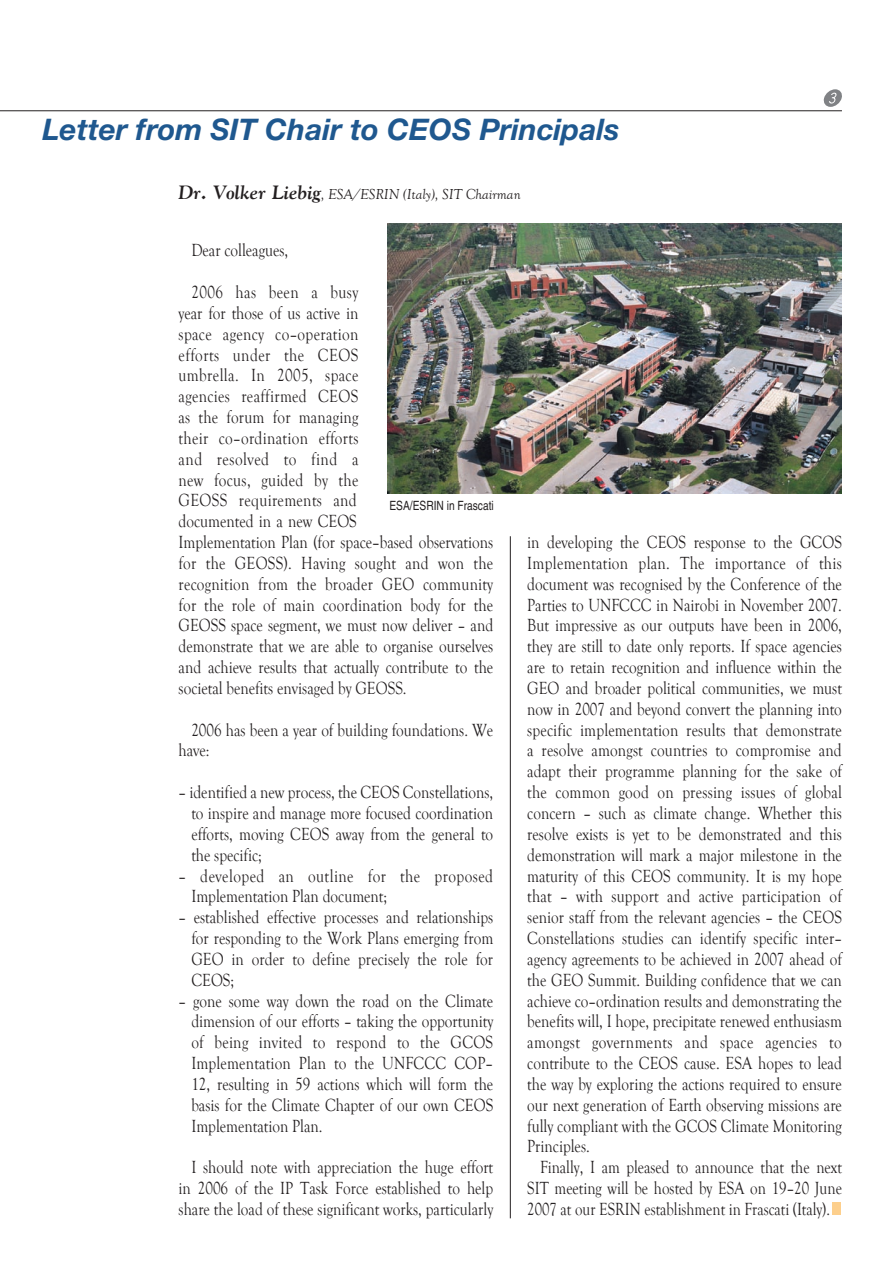
<style>
.page{position:relative;width:893px;height:1263px;background:#fff}
.page>*{position:absolute;margin:0;border:0;box-sizing:border-box;transform-origin:0 0}
.t1{font:italic 700 29.7px "Helvetica Neue";color:#1f588f}
.t2{font:18px/20.9px "Goudy Old Style T";color:#231f20;text-align:justify;scale:.84 1}
.t3{font:18px/20.9px "Goudy Old Style T";color:#231f20;text-align:justify;scale:.83 1}
.t4{font:18px/20.9px "Goudy Old Style T";letter-spacing:.03em;color:#231f20;scale:.84 1}
.t5{font:italic 14.85px "Goudy Old Style T";color:#231f20}
.t6{font:12.75px "Helvetica";color:#231f20;scale:.8 1}
.s1{font-family:"Gilde";font-weight:700;font-size:19.2px}
</style>
<div class="page">
<hr style="left:0;top:111px;width:842px;height:1px;background:#231f20">
<svg style="left:823px;top:89px;width:19px;height:18px"></svg>
<img style="left:388px;top:223px;width:454px;height:270px">
<hr style="left:510px;top:536px;width:1px;height:682px;background:#231f20">
<div style="left:833px;top:1202px;width:8px;height:13px;background:#fdcf8c"></div>
<h1 class="t1" style="left:43px;top:111px;width:579px">Letter from SIT Chair to CEOS Principals</h1>
<p class="t5" style="left:179px;top:186px;width:344px"><span class="s1">Dr. Volker Liebig</span>, ESA/ESRIN (Italy), SIT Chairman</p>
<p class="t2" style="left:191px;top:240px;width:117px">Dear colleagues,</p>
<p class="t2" style="left:179px;top:282px;width:376px;text-align:left;text-indent:13px">2006 has been a busy<br>year for those of us active in<br>space agency co–operation<br>efforts under the CEOS<br>umbrella. In 2005, space<br>agencies reaffirmed CEOS<br>as the forum for managing<br>their co–ordination efforts<br>and resolved to find a<br>new focus, guided by the<br>GEOSS requirements and<br>documented in a new CEOS<br>Implementation Plan (for space–based observations for the GEOSS). Having sought and won the recognition from the broader GEO community for the role of main coordination body for the GEOSS space segment, we must now deliver – and demonstrate that we are able to organise ourselves and achieve results that actually contribute to the societal benefits envisaged by GEOSS.</p>
<p class="t2" style="left:179px;top:720px;width:376px;text-indent:13px">2006 has been a year of building foundations. We have:</p>
<p class="t2" style="left:191px;top:782px;width:361px;text-indent:-13px">– identified a new process, the CEOS Constellations, to inspire and manage more focused coordination efforts, moving CEOS away from the general to the specific;</p>
<p class="t4" style="left:191px;top:865px;width:361px;text-indent:-13px">– developed an outline for the proposed<br>Implementation Plan document;</p>
<p class="t2" style="left:191px;top:907px;width:361px;text-indent:-13px">– established effective processes and relationships for responding to the Work Plans emerging from GEO in order to define precisely the role for CEOS;</p>
<p class="t2" style="left:191px;top:990px;width:361px;text-indent:-13px">– gone some way down the road on the Climate dimension of our efforts – taking the opportunity of being invited to respond to the GCOS Implementation Plan to the UNFCCC COP– 12, resulting in 59 actions which will form the basis for the Climate Chapter of our own CEOS Implementation Plan.</p>
<p class="t2" style="left:179px;top:1157px;width:376px;text-indent:13px">I should note with appreciation the huge effort in 2006 of the IP Task Force established to help share the load of these significant works, particularly</p>
<p class="t6" style="left:389px;top:498px;width:132px">ESA/ESRIN in Frascati</p>
<p class="t2" style="left:527px;top:532px;width:376px">in developing the CEOS response to the GCOS Implementation plan. The importance of this document was recognised by the Conference of the Parties to UNFCCC in Nairobi in November 2007.<br>But impressive as our outputs have been in 2006, they are still to date only reports. If space agencies are to retain recognition and influence within the GEO and broader political communities, we must now in 2007 and beyond convert the planning into specific implementation results that demonstrate a resolve amongst countries to compromise and adapt their programme planning for the sake of the common good on pressing issues of global concern – such as climate change. Whether this resolve exists is yet to be demonstrated and this demonstration will mark a major milestone in the maturity of this CEOS community. It is my hope that – with support and active participation of senior staff from the relevant agencies – the CEOS Constellations studies can identify specific inter– agency agreements to be achieved in 2007 ahead of the GEO Summit. Building confidence that we can achieve co–ordination results and demonstrating the benefits will, I hope, precipitate renewed enthusiasm amongst governments and space agencies to contribute to the CEOS cause. ESA hopes to lead the way by exploring the actions required to ensure our next generation of Earth observing missions are fully compliant with the GCOS Climate Monitoring Principles.</p>
<p class="t3" style="left:527px;top:1157px;width:381px;text-indent:13px">Finally, I am pleased to announce that the next SIT meeting will be hosted by ESA on 19–20 June 2007 at our ESRIN establishment in Frascati (Italy).</p>
</div>
